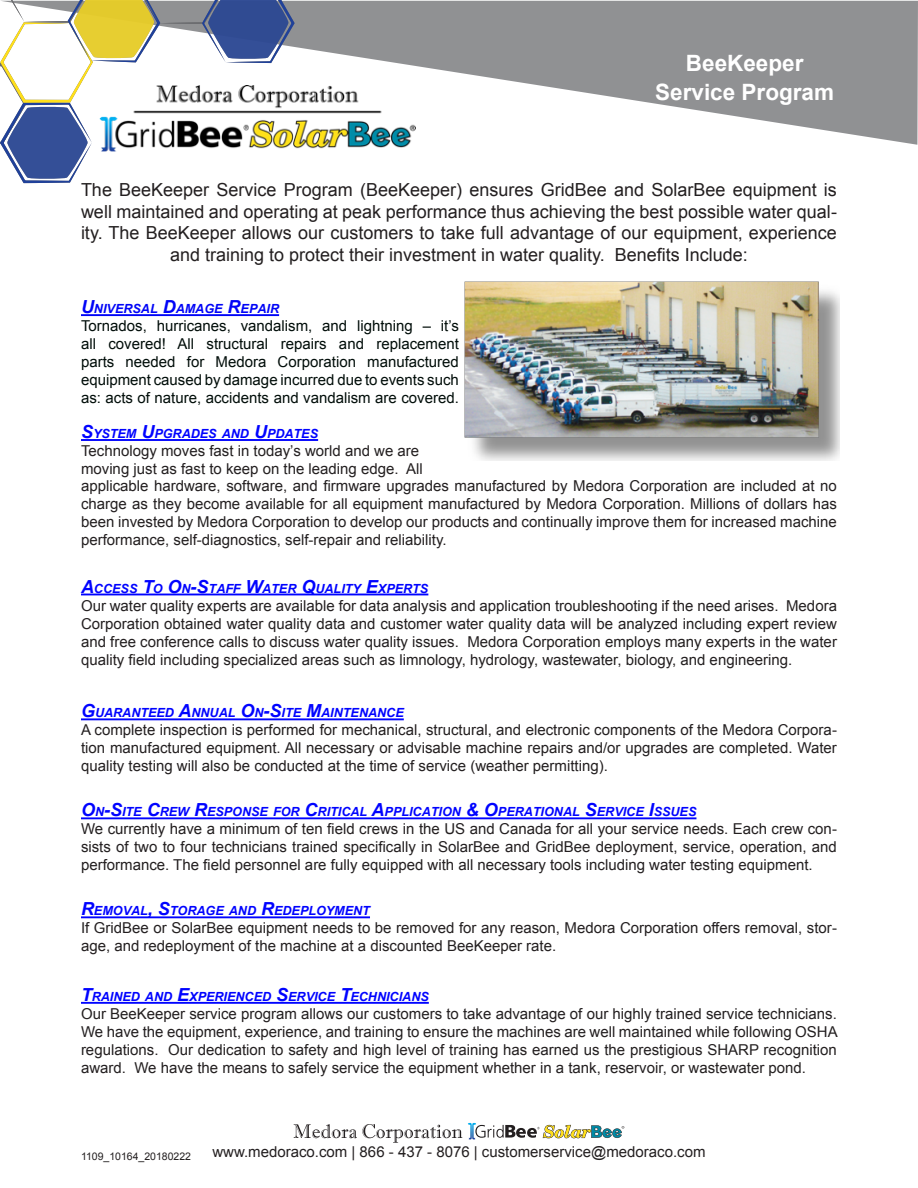
<style>
.page{position:relative;width:918px;height:1188px;background:#fff}
.page>*{position:absolute;margin:0;border:0;box-sizing:border-box;transform-origin:0 0}
.t1{font:700 22.5px "Arial";color:#fff}
.t2{font:18px/21.6px "Arial";color:#231f20;text-align:center}
.t3{font:15px/18px "Arial";color:#231f20;text-align:justify}
.t4{font:15px/18px "Arial";color:#000d09;text-align:justify}
.t5{font:italic 700 12.6px "Arial";color:#0003ff}
.t6{font:italic 700 12.6px "Arial";color:#0004f7}
.t7{font:10.5px "Arial";color:#231f20}
.s1{font-size:18px}
</style>
<div class="page">
<svg style="left:295px;top:1px;width:623px;height:144px;fill:#909193"></svg>
<svg style="left:0;top:1px;width:295px;height:182px"></svg>
<img style="left:468px;top:1123px;width:8px;height:17px">
<svg style="left:294px;top:1124px;width:168px;height:19px"></svg>
<svg style="left:475px;top:1125px;width:149px;height:13px"></svg>
<img style="left:99px;top:85px;width:316px;height:66px">
<img style="left:464px;top:281px;width:375px;height:180px">
<hr style="left:81px;top:314px;width:198px;height:2px;background:#0004f7">
<hr style="left:81px;top:439px;width:237px;height:2px;background:#0003ff">
<hr style="left:81px;top:594px;width:347px;height:1px;background:#0003ff">
<hr style="left:81px;top:718px;width:323px;height:2px;background:#0003ff">
<hr style="left:81px;top:817px;width:615px;height:2px;background:#0003ff">
<hr style="left:81px;top:916px;width:289px;height:2px;background:#0003ff">
<hr style="left:81px;top:1002px;width:348px;height:2px;background:#0003ff">
<p class="t1" style="left:686px;top:48px;width:119px">BeeKeeper</p>
<p class="t1" style="left:655px;top:77px;width:180px">Service Program</p>
<p class="t2" style="left:81px;top:179px;width:757px">The BeeKeeper Service Program (BeeKeeper) ensures GridBee and SolarBee equipment is well maintained and operating at peak performance thus achieving the best possible water qual&shy;ity. The BeeKeeper allows our customers to take full advantage of our equipment, experience and training to protect their investment in water quality. Benefits Include:</p>
<p class="t6" style="left:81px;top:300px;width:200px"><span class="s1">U</span>NIVERSAL <span class="s1">D</span>AMAGE <span class="s1">R</span>EPAIR</p>
<p class="t4" style="left:81px;top:317px;width:379px">Tornados, hurricanes, vandalism, and lightning – it’s all covered! All structural repairs and replacement parts needed for Medora Corporation manufactured</p>
<p class="t4" style="left:81px;top:371px;width:379px">equipment caused by damage incurred due to events such as: acts of nature, accidents and vandalism are covered.</p>
<p class="t5" style="left:81px;top:425px;width:239px"><span class="s1">S</span>YSTEM <span class="s1">U</span>PGRADES AND <span class="s1">U</span>PDATES</p>
<p class="t3" style="left:81px;top:442px;width:340px">Technology moves fast in today’s world and we are</p>
<p class="t3" style="left:81px;top:460px;width:343px">moving just as fast to keep on the leading edge. All</p>
<p class="t3" style="left:81px;top:477px;width:757px">applicable hardware, software, and firmware upgrades manufactured by Medora Corporation are included at no charge as they become available for all equipment manufactured by Medora Corporation. Millions of dollars has been invested by Medora Corporation to develop our products and continually improve them for increased machine performance, self-diagnostics, self-repair and reliability.</p>
<p class="t5" style="left:81px;top:580px;width:349px"><span class="s1">A</span>CCESS <span class="s1">T</span>O <span class="s1">O</span>N<span class="s1">-S</span>TAFF <span class="s1">W</span>ATER <span class="s1">Q</span>UALITY <span class="s1">E</span>XPERTS</p>
<p class="t3" style="left:81px;top:596px;width:758px">Our water quality experts are available for data analysis and application troubleshooting if the need arises. Medora Corporation obtained water quality data and customer water quality data will be analyzed including expert review and free conference calls to discuss water quality issues. Medora Corporation employs many experts in the water quality field including specialized areas such as limnology, hydrology, wastewater, biology, and engineering.</p>
<p class="t5" style="left:81px;top:705px;width:324px"><span class="s1">G</span>UARANTEED <span class="s1">A</span>NNUAL <span class="s1">O</span>N<span class="s1">-S</span>ITE <span class="s1">M</span>AINTENANCE</p>
<p class="t3" style="left:81px;top:721px;width:757px">A complete inspection is performed for mechanical, structural, and electronic components of the Medora Corpora&shy;tion manufactured equipment. All necessary or advisable machine repairs and/or upgrades are completed. Water quality testing will also be conducted at the time of service (weather permitting).</p>
<p class="t5" style="left:81px;top:804px;width:617px"><span class="s1">O</span>N<span class="s1">-S</span>ITE <span class="s1">C</span>REW <span class="s1">R</span>ESPONSE FOR <span class="s1">C</span>RITICAL <span class="s1">A</span>PPLICATION <span class="s1">&amp; O</span>PERATIONAL <span class="s1">S</span>ERVICE <span class="s1">I</span>SSUES</p>
<p class="t3" style="left:81px;top:820px;width:757px">We currently have a minimum of ten field crews in the US and Canada for all your service needs. Each crew con&shy;sists of two to four technicians trained specifically in SolarBee and GridBee deployment, service, operation, and performance. The field personnel are fully equipped with all necessary tools including water testing equipment.</p>
<p class="t5" style="left:81px;top:903px;width:291px"><span class="s1">R</span>EMOVAL<span class="s1">, S</span>TORAGE AND <span class="s1">R</span>EDEPLOYMENT</p>
<p class="t3" style="left:81px;top:919px;width:757px">If GridBee or SolarBee equipment needs to be removed for any reason, Medora Corporation offers removal, stor&shy;age, and redeployment of the machine at a discounted BeeKeeper rate.</p>
<p class="t5" style="left:81px;top:988px;width:349px"><span class="s1">T</span>RAINED AND <span class="s1">E</span>XPERIENCED <span class="s1">S</span>ERVICE <span class="s1">T</span>ECHNICIANS</p>
<p class="t3" style="left:81px;top:1005px;width:758px">Our BeeKeeper service program allows our customers to take advantage of our highly trained service technicians.<br>We have the equipment, experience, and training to ensure the machines are well maintained while following OSHA regulations. Our dedication to safety and high level of training has earned us the prestigious SHARP recognition award. We have the means to safely service the equipment whether in a tank, reservoir, or wastewater pond.</p>
<p class="t7" style="left:81px;top:1149px;width:112px">1109_10164_20180222</p>
<p class="t3" style="left:212px;top:1143px;width:495px">www.medoraco.com | 866 - 437 - 8076 | customerservice@medoraco.com</p>
</div>
